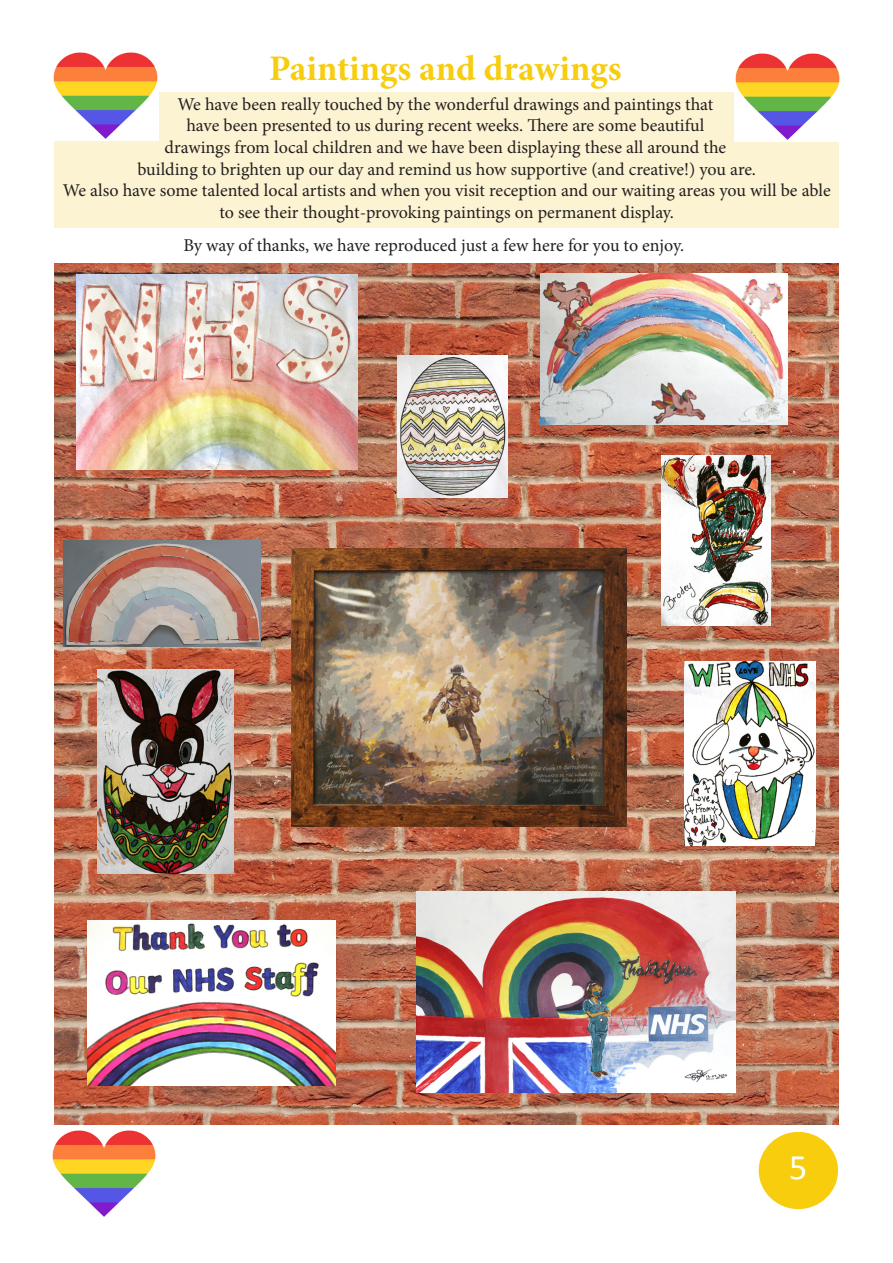
<style>
.page{position:relative;width:893px;height:1263px;background:#fff}
.page>*{position:absolute;margin:0;border:0;box-sizing:border-box;transform-origin:0 0}
.t1{font:700 36px "Minion Pro";color:#f7cd0e}
.t2{font:36px "Calibri";color:#fff}
.t3{font:18px/21.6px "Minion Pro";letter-spacing:-.005em;color:#231f20;text-align:center}
</style>
<div class="page">
<div style="left:759px;top:1132px;width:79px;height:77px;background:#f7cd0e;border-radius:50%"></div>
<img style="left:54px;top:264px;width:785px;height:861px">
<div style="left:54px;top:92px;width:785px;height:135px;background:#fcf3d2"></div>
<img style="left:735px;top:53px;width:105px;height:88px">
<img style="left:53px;top:52px;width:106px;height:88px">
<img style="left:291px;top:549px;width:336px;height:277px">
<img style="left:417px;top:892px;width:319px;height:201px">
<img style="left:98px;top:670px;width:136px;height:204px">
<img style="left:685px;top:662px;width:131px;height:183px">
<img style="left:661px;top:455px;width:109px;height:170px">
<img style="left:540px;top:273px;width:248px;height:152px">
<img style="left:64px;top:541px;width:197px;height:105px">
<img style="left:398px;top:356px;width:109px;height:141px">
<img style="left:77px;top:274px;width:281px;height:196px">
<img style="left:88px;top:921px;width:248px;height:165px">
<img style="left:52px;top:1130px;width:104px;height:87px">
<p class="t1" style="left:269px;top:43px;width:354px">Paintings and drawings</p>
<p class="t3" style="left:137px;top:93px;width:620px">We have been really touched by the wonderful drawings and paintings that<br>have been presented to us during recent weeks. There are some beautiful<br>drawings from local children and we have been displaying these all around the building to brighten up our day and remind us how supportive (and creative!) you are.</p>
<p class="t3" style="left:63px;top:180px;width:769px">We also have some talented local artists and when you visit reception and our waiting areas you will be able to see their thought-provoking paintings on permanent display.</p>
<p class="t3" style="left:183px;top:235px;width:502px">By way of thanks, we have reproduced just a few here for you to enjoy.</p>
<h1 class="t2" style="left:789px;top:1144px;width:20px">5</h1>
</div>
